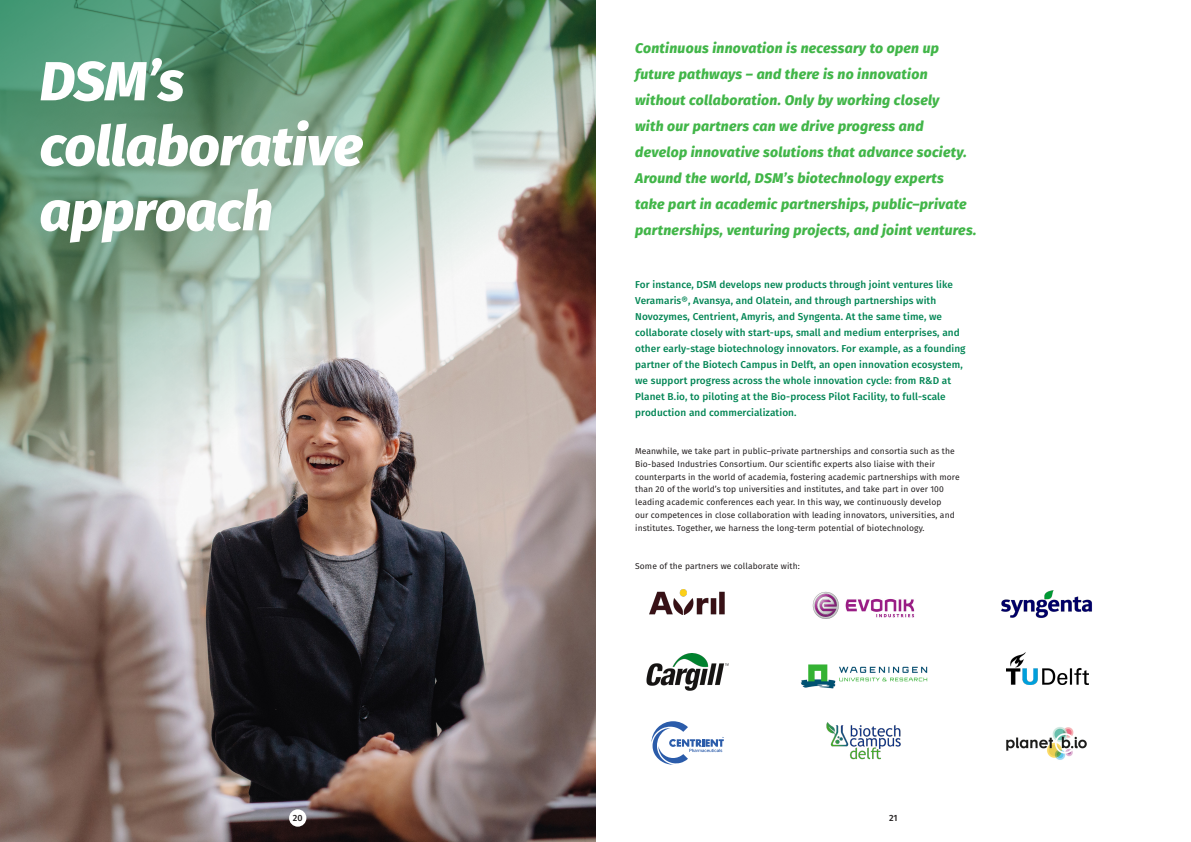
<style>
.page{position:relative;width:1191px;height:842px;background:#fff}
.page>*{position:absolute;margin:0;border:0;box-sizing:border-box;transform-origin:0 0}
.Headline_-_Fira_Extr{font:italic 800 55px/65px "Fira Sans";letter-spacing:-.01em;color:#fff}
.Fira_Medium_11_16{font:italic 800 14px/26px "Fira Sans";letter-spacing:.02em;color:#42b649}
.Body_-_Fira_Regular{font:500 10px/16px "Fira Sans";letter-spacing:.01em;color:#008554}
.t1{font:500 9px "Fira Sans";color:#231f20}
.Body_-_Fira_Regular-2{font:8.5px/12.8px "Fira Sans";letter-spacing:.01em;color:#231f20}
</style>
<div class="page">
<img style="left:0;top:645px;width:595px;height:197px">
<img style="left:0;top:0;width:595px;height:645px">
<div style="left:289px;top:809px;width:17px;height:18px;background:#fff;border-radius:50%"></div>
<img style="left:649px;top:590px;width:76px;height:25px">
<img style="left:812px;top:591px;width:103px;height:28px">
<img style="left:1001px;top:590px;width:91px;height:28px">
<img style="left:646px;top:654px;width:82px;height:36px">
<img style="left:800px;top:664px;width:128px;height:25px">
<img style="left:1006px;top:652px;width:82px;height:32px">
<svg style="left:651px;top:721px;width:73px;height:44px"></svg>
<img style="left:826px;top:722px;width:75px;height:38px">
<img style="left:1006px;top:727px;width:81px;height:33px">
<p class="Headline_-_Fira_Extr" style="left:40px;top:44px;width:325px">DSM’s collaborative approach</p>
<p class="Fira_Medium_11_16" style="left:635px;top:34px;width:343px">Continuous innovation is necessary to open up future pathways – and there is no innovation without collaboration. Only by working closely<br>with our partners can we drive progress and develop innovative solutions that advance society.<br>Around the world, DSM’s biotechnology experts take part in academic partnerships, public–private partnerships, venturing projects, and joint ventures.</p>
<p class="Body_-_Fira_Regular" style="left:635px;top:276px;width:332px">For instance, DSM develops new products through joint ventures like Veramaris®, Avansya, and Olatein, and through partnerships with Novozymes, Centrient, Amyris, and Syngenta. At the same time, we collaborate closely with start-ups, small and medium enterprises, and other early-stage biotechnology innovators. For example, as a founding partner of the Biotech Campus in Delft, an open innovation ecosystem, we support progress across the whole innovation cycle: from R&amp;D at Planet B.io, to piloting at the Bio-process Pilot Facility, to full-scale production and commercialization.</p>
<p class="Body_-_Fira_Regular-2" style="left:635px;top:444px;width:326px">Meanwhile, we take part in public–private partnerships and consortia such as the Bio-based Industries Consortium. Our scientific experts also liaise with their counterparts in the world of academia, fostering academic partnerships with more than 20 of the world’s top universities and institutes, and take part in over 100 leading academic conferences each year. In this way, we continuously develop<br>our competences in close collaboration with leading innovators, universities, and institutes. Together, we harness the long-term potential of biotechnology.</p>
<p class="Body_-_Fira_Regular-2" style="left:635px;top:560px;width:166px">Some of the partners we collaborate with:</p>
<p class="t1" style="left:293px;top:810px;width:11px">20</p>
<p class="t1" style="left:889px;top:810px;width:10px">21</p>
</div>
